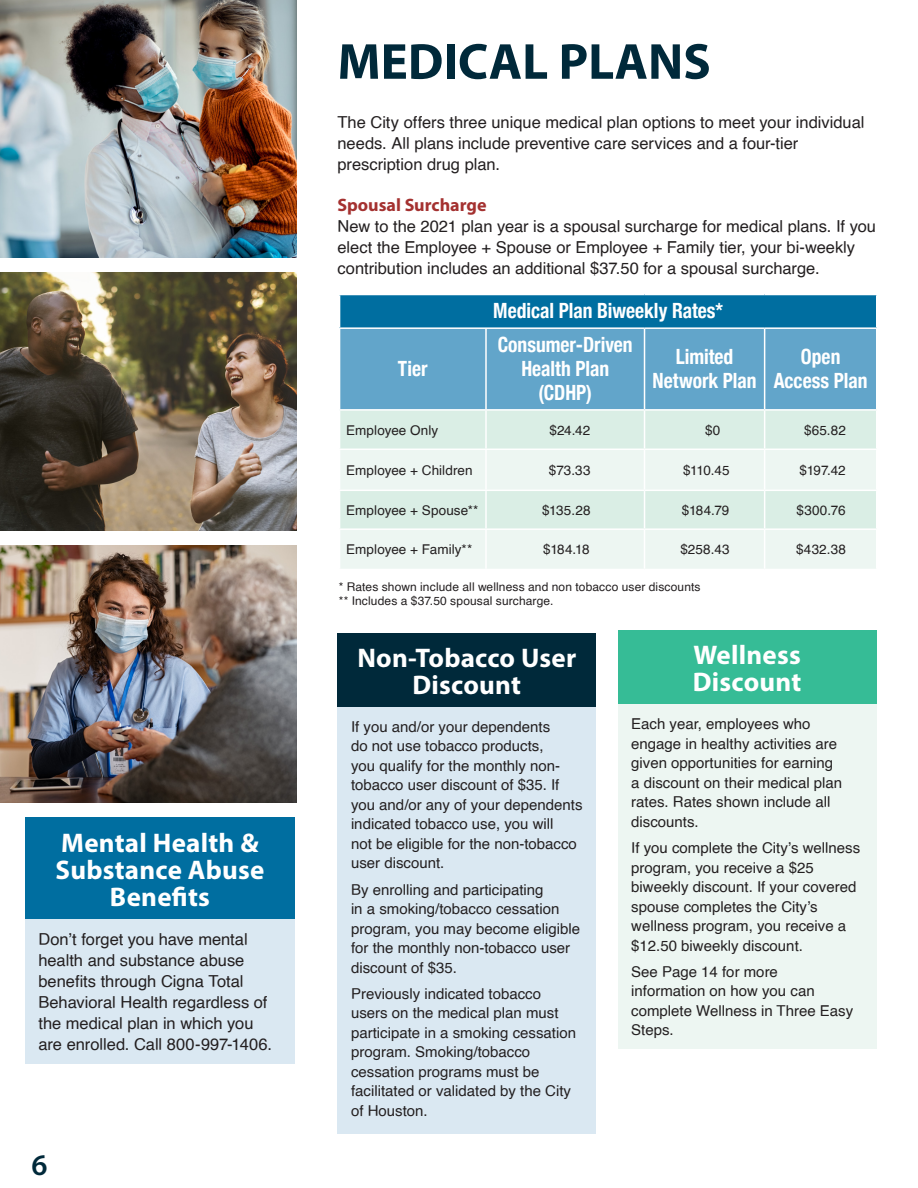
<style>
.page{position:relative;width:918px;height:1188px;background:#fff}
.page>*{position:absolute;margin:0;border:0;box-sizing:border-box;transform-origin:0 0}
.Page_title_Blue{font:700 51px "Myriad Pro";color:#00293a}
.t1{font:600 30px "Myriad Pro";color:#00293a}
.Call_out_box_header{font:700 27px/27px "Myriad Pro";letter-spacing:.01em;color:#fff;text-align:center}
.Table_Header{font:700 condensed 21px/24px "Helvetica Neue";color:#fff;text-align:center;scale:.93 1}
.Chapter_heads{font:700 18px "Myriad Pro";color:#a43130}
.Body{font:16.5px/21px "Helvetica";color:#231f20}
.Call_out_box_body{font:15px/19.5px "Helvetica";color:#231f20}
.Table_Rates{font:13.5px "Helvetica";letter-spacing:.005em;color:#231f20}
.Table_Left_Header{font:13.5px "Helvetica";letter-spacing:.005em;color:#231f20}
.Subtext{font:12px "Helvetica";letter-spacing:.01em;color:#231f20}
</style>
<div class="page">
<img style="left:0;top:0;width:297px;height:258px">
<img style="left:0;top:273px;width:297px;height:257px">
<img style="left:0;top:545px;width:297px;height:258px">
<div style="left:340px;top:295px;width:537px;height:33px;background:#006ea0"></div>
<div style="left:340px;top:329px;width:536px;height:80px;background:#62a5ca"></div>
<div style="left:340px;top:411px;width:536px;height:38px;background:#daeee5"></div>
<svg style="left:340px;top:450px;width:536px;height:119px;background:#e7f3ed"></svg>
<hr style="left:644px;top:411px;width:1px;height:38px;background:#fff">
<hr style="left:764px;top:411px;width:1px;height:38px;background:#fff">
<hr style="left:644px;top:491px;width:1px;height:37px;background:#fff">
<hr style="left:764px;top:491px;width:1px;height:37px;background:#fff">
<hr style="left:644px;top:329px;width:1px;height:80px;background:#fff">
<hr style="left:764px;top:329px;width:1px;height:80px;background:#fff">
<hr style="left:644px;top:450px;width:1px;height:40px;background:#fff">
<hr style="left:764px;top:450px;width:1px;height:40px;background:#fff">
<hr style="left:486px;top:490px;width:159px;height:1px;background:#fff">
<hr style="left:645px;top:490px;width:120px;height:1px;background:#fff">
<hr style="left:765px;top:490px;width:113px;height:1px;background:#fff">
<hr style="left:339px;top:528px;width:147px;height:2px;background:#fff">
<hr style="left:486px;top:528px;width:159px;height:2px;background:#fff">
<hr style="left:645px;top:528px;width:120px;height:2px;background:#fff">
<hr style="left:644px;top:530px;width:1px;height:39px;background:#fff">
<hr style="left:876px;top:295px;width:2px;height:32px;background:#fff">
<hr style="left:485px;top:329px;width:2px;height:80px;background:#fff">
<hr style="left:339px;top:327px;width:147px;height:2px;background:#fff">
<hr style="left:486px;top:327px;width:159px;height:2px;background:#fff">
<hr style="left:645px;top:327px;width:120px;height:2px;background:#fff">
<hr style="left:765px;top:327px;width:113px;height:2px;background:#fff">
<hr style="left:765px;top:528px;width:113px;height:2px;background:#fff">
<hr style="left:764px;top:530px;width:1px;height:39px;background:#fff">
<hr style="left:485px;top:411px;width:2px;height:38px;background:#fff">
<hr style="left:485px;top:491px;width:2px;height:37px;background:#fff">
<hr style="left:485px;top:530px;width:2px;height:39px;background:#fff">
<hr style="left:485px;top:450px;width:2px;height:40px;background:#fff">
<hr style="left:339px;top:490px;width:147px;height:1px;background:#fff">
<div style="left:338px;top:633px;width:258px;height:74px;background:#00293a"></div>
<div style="left:338px;top:707px;width:258px;height:427px;background:#dae8f2"></div>
<div style="left:618px;top:630px;width:258px;height:75px;background:#36bc96"></div>
<div style="left:618px;top:705px;width:258px;height:344px;background:#edf6f2"></div>
<div style="left:25px;top:818px;width:270px;height:101px;background:#006ea0"></div>
<div style="left:25px;top:919px;width:270px;height:144px;background:#dae8f2"></div>
<p class="Call_out_box_header" style="left:55px;top:828px;width:210px">Mental Health &amp;<br>Substance Abuse<br>Benefits</p>
<p class="Body" style="left:38px;top:929px;width:235px">Don’t forget you have mental health and substance abuse benefits through Cigna Total<br>Behavioral Health regardless of the medical plan in which you are enrolled. Call 800-997-1406.</p>
<h2 class="t1" style="left:31px;top:1146px;width:18px">6</h2>
<p class="Page_title_Blue" style="left:338px;top:28px;width:375px">MEDICAL PLANS</p>
<p class="Body" style="left:338px;top:112px;width:528px">The City offers three unique medical plan options to meet your individual needs. All plans include preventive care services and a four-tier prescription drug plan.</p>
<p class="Chapter_heads" style="left:338px;top:193px;width:151px">Spousal Surcharge</p>
<p class="Body" style="left:338px;top:216px;width:540px">New to the 2021 plan year is a spousal surcharge for medical plans. If you elect the Employee + Spouse or Employee + Family tier, your bi-weekly contribution includes an additional $37.50 for a spousal surcharge.</p>
<p class="Table_Header" style="left:493px;top:297px;width:248px">Medical Plan Biweekly Rates*</p>
<p class="Table_Header" style="left:398px;top:355px;width:33px">Tier</p>
<p class="Table_Header" style="left:498px;top:331px;width:147px">Consumer-Driven</p>
<p class="Table_Header" style="left:521px;top:355px;width:96px">Health Plan (CDHP)</p>
<p class="Table_Header" style="left:653px;top:343px;width:113px">Limited<br>Network Plan</p>
<p class="Table_Header" style="left:774px;top:343px;width:102px">Open<br>Access Plan</p>
<p class="Table_Left_Header" style="left:346px;top:419px;width:94px">Employee Only</p>
<p class="Table_Rates" style="left:549px;top:419px;width:42px">$24.42</p>
<p class="Table_Rates" style="left:705px;top:419px;width:17px">$0</p>
<p class="Table_Rates" style="left:804px;top:419px;width:43px">$65.82</p>
<p class="Table_Left_Header" style="left:346px;top:460px;width:128px">Employee + Children</p>
<p class="Table_Rates" style="left:549px;top:460px;width:43px">$73.33</p>
<p class="Table_Rates" style="left:683px;top:460px;width:48px">$110.45</p>
<p class="Table_Rates" style="left:799px;top:460px;width:48px">$197.42</p>
<p class="Table_Left_Header" style="left:346px;top:500px;width:134px">Employee + Spouse**</p>
<p class="Table_Rates" style="left:542px;top:500px;width:50px">$135.28</p>
<p class="Table_Rates" style="left:682px;top:500px;width:49px">$184.79</p>
<p class="Table_Rates" style="left:797px;top:500px;width:50px">$300.76</p>
<p class="Table_Left_Header" style="left:346px;top:539px;width:127px">Employee + Family**</p>
<p class="Table_Rates" style="left:543px;top:539px;width:48px">$184.18</p>
<p class="Table_Rates" style="left:680px;top:539px;width:51px">$258.43</p>
<p class="Table_Rates" style="left:796px;top:539px;width:51px">$432.38</p>
<p class="Subtext" style="left:339px;top:578px;width:363px">* Rates shown include all wellness and non tobacco user discounts</p>
<p class="Subtext" style="left:339px;top:591px;width:216px">** Includes a $37.50 spousal surcharge.</p>
<p class="Call_out_box_header" style="left:357px;top:643px;width:220px">Non-Tobacco User<br>Discount</p>
<p class="Call_out_box_body" style="left:351px;top:717px;width:233px">If you and/or your dependents<br>do not use tobacco products,<br>you qualify for the monthly non&shy;tobacco user discount of $35. If you and/or any of your dependents indicated tobacco use, you will<br>not be eligible for the non-tobacco user discount.</p>
<p class="Call_out_box_body" style="left:351px;top:880px;width:231px">By enrolling and participating<br>in a smoking/tobacco cessation program, you may become eligible for the monthly non-tobacco user discount of $35.</p>
<p class="Call_out_box_body" style="left:351px;top:984px;width:227px">Previously indicated tobacco users on the medical plan must participate in a smoking cessation program. Smoking/tobacco cessation programs must be facilitated or validated by the City of Houston.</p>
<p class="Call_out_box_header" style="left:693px;top:641px;width:109px">Wellness</p>
<p class="Call_out_box_header" style="left:693px;top:668px;width:110px">Discount</p>
<p class="Call_out_box_body" style="left:631px;top:715px;width:212px">Each year, employees who engage in healthy activities are given opportunities for earning a discount on their medical plan rates. Rates shown include all discounts.</p>
<p class="Call_out_box_body" style="left:631px;top:839px;width:230px">If you complete the City’s wellness program, you receive a $25 biweekly discount. If your covered spouse completes the City’s wellness program, you receive a $12.50 biweekly discount.</p>
<p class="Call_out_box_body" style="left:631px;top:962px;width:224px">See Page 14 for more information on how you can complete Wellness in Three Easy<br>Steps.</p>
</div>
